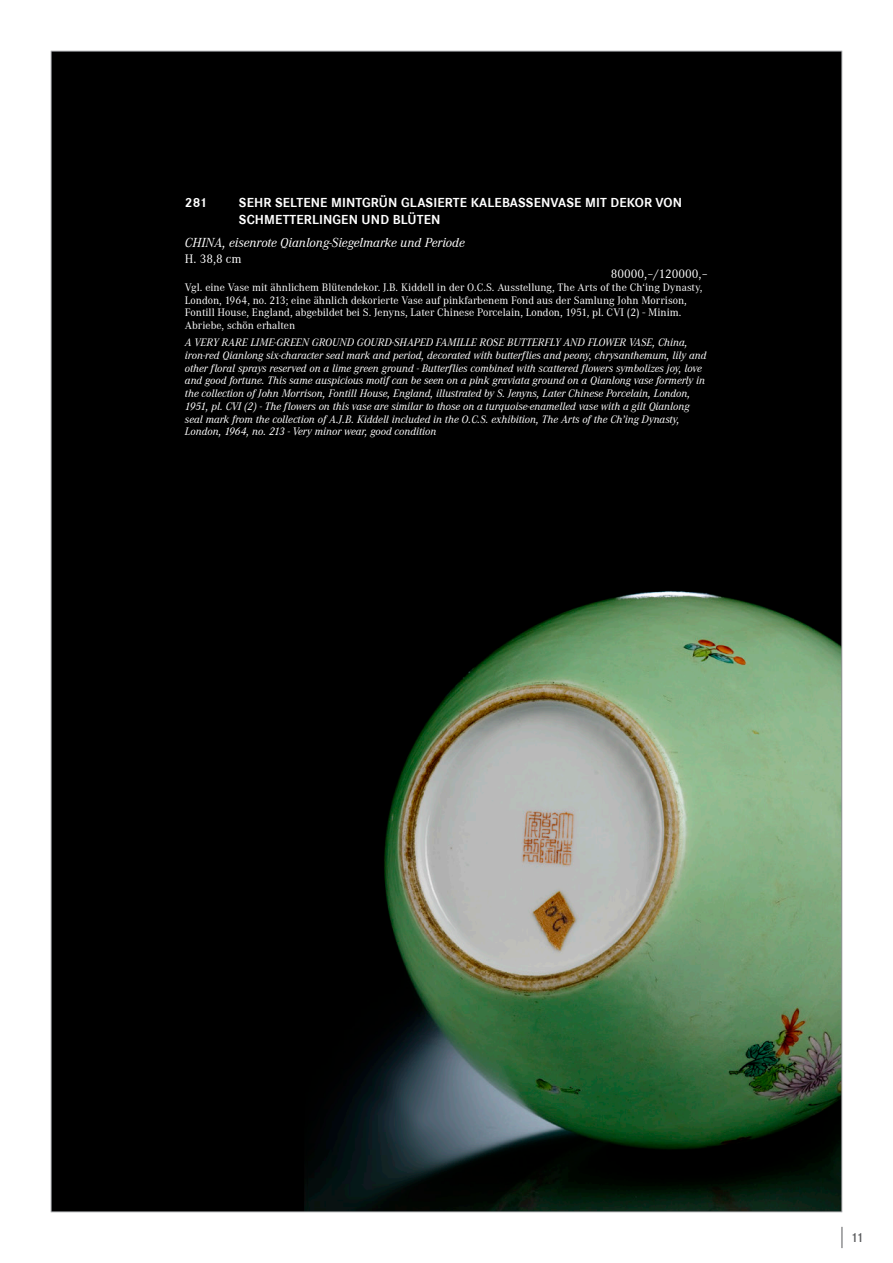
<style>
.page{position:relative;width:893px;height:1263px;background:#fff}
.page>*{position:absolute;margin:0;border:0;box-sizing:border-box;transform-origin:0 0}
.Katalognummer{font:700 13.5px/16.5px "Corporate S";letter-spacing:.01em;color:#fff}
.OZL-Daten{font:italic 13.5px "Corporate A";color:#fff}
.t1{font:600 13.5px "Corporate S";color:#57585a}
.Body_Text{font:12.75px "Corporate A";color:#fff}
.Englisch{font:italic 11.25px/12.8px "Corporate A";color:#fff}
.Kleintext{font:11.25px/12.8px "Corporate A";color:#fff}
</style>
<div class="page">
<svg style="left:842px;top:1227px;width:1px;height:21px"></svg>
<img style="left:53px;top:53px;width:787px;height:1157px">
<p class="Katalognummer" style="left:185px;top:195px;width:24px">281</p>
<p class="Katalognummer" style="left:239px;top:195px;width:445px">SEHR SELTENE MINTGRÜN GLASIERTE KALEBASSENVASE MIT DEKOR VON<br>SCHMETTERLINGEN UND BLÜTEN</p>
<p class="OZL-Daten" style="left:185px;top:235px;width:281px">CHINA, eisenrote Qianlong-Siegelmarke und Periode</p>
<p class="Body_Text" style="left:185px;top:252px;width:58px">H. 38,8 cm</p>
<p class="Body_Text" style="left:611px;top:267px;width:99px">80000,–/120000,–</p>
<p class="Kleintext" style="left:185px;top:281px;width:519px">Vgl. eine Vase mit ähnlichem Blütendekor. J.B. Kiddell in der O.C.S. Ausstellung, The Arts of the Ch‘ing Dynasty, London, 1964, no. 213; eine ähnlich dekorierte Vase auf pinkfarbenem Fond aus der Samlung John Morrison, Fontill House, England, abgebildet bei S. Jenyns, Later Chinese Porcelain, London, 1951, pl. CVI (2) - Minim.<br>Abriebe, schön erhalten</p>
<p class="Englisch" style="left:185px;top:336px;width:523px">A VERY RARE LIME-GREEN GROUND GOURD-SHAPED FAMILLE ROSE BUTTERFLY AND FLOWER VASE, China, iron-red Qianlong six-character seal mark and period, decorated with butterflies and peony, chrysanthemum, lily and other floral sprays reserved on a lime green ground - Butterflies combined with scattered flowers symbolizes joy, love and good fortune. This same auspicious motif can be seen on a pink graviata ground on a Qianlong vase formerly in the collection of John Morrison, Fontill House, England, illustrated by S. Jenyns, Later Chinese Porcelain, London, 1951, pl. CVI (2) - The flowers on this vase are similar to those on a turquoise-enamelled vase with a gilt Qianlong seal mark from the collection of A.J.B. Kiddell included in the O.C.S. exhibition, The Arts of the Ch’ing Dynasty, London, 1964, no. 213 - Very minor wear, good condition</p>
<p class="t1" style="left:850px;top:1230px;width:15px">11</p>
</div>
